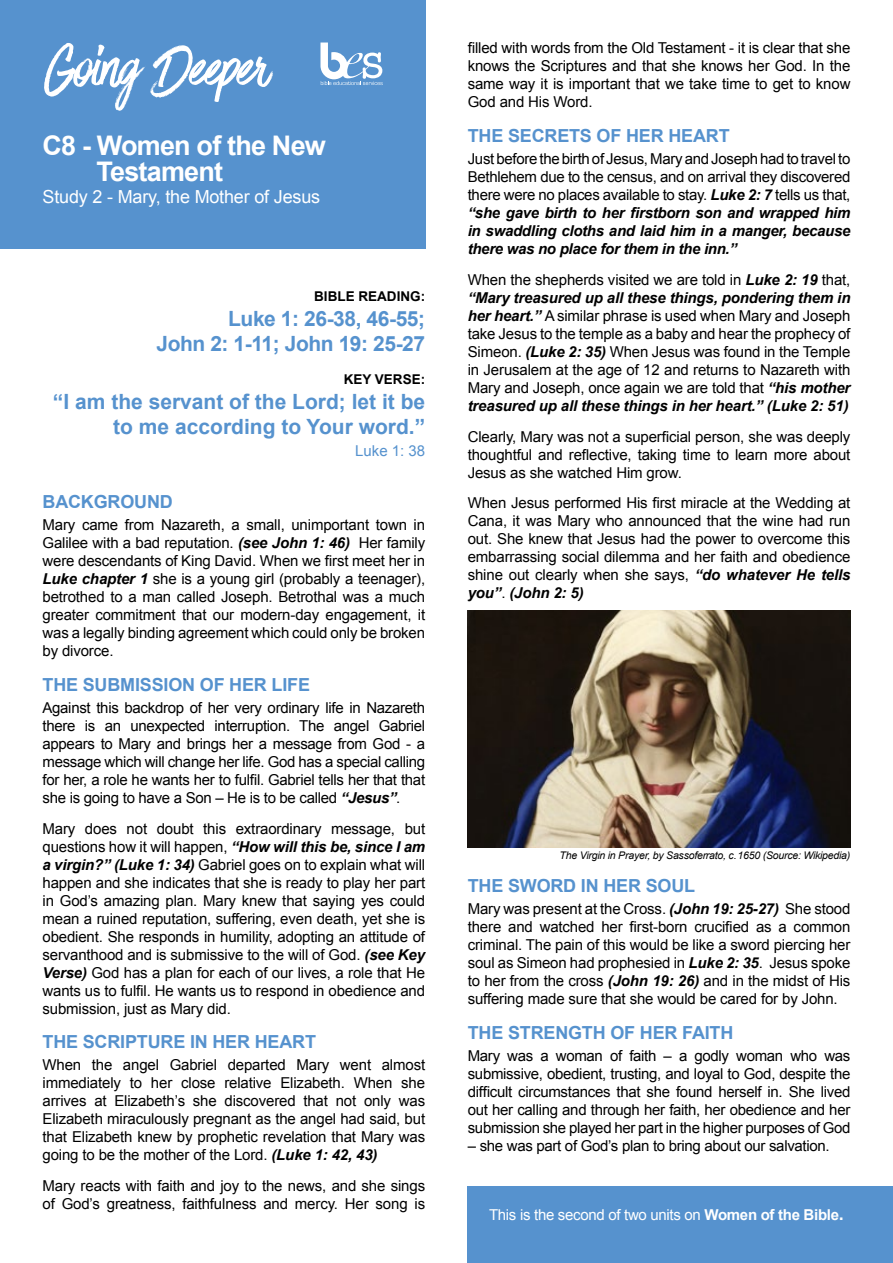
<style>
.page{position:relative;width:893px;height:1263px;background:#fff}
.page>*{position:absolute;margin:0;border:0;box-sizing:border-box;transform-origin:0 0}
.t1{font:66px "Have Heart One";letter-spacing:-.01em;color:#fff}
.t2{font:700 27px/26.4px "Arial";letter-spacing:-.03em;color:#fff}
.t3{font:700 21px/25.2px "Arial";color:#5692ce;text-align:right}
.t4{font:700 21px/25.2px "Arial";letter-spacing:-.02em;color:#5692ce;text-align:right}
.t5{font:700 18px "Arial";letter-spacing:-.01em;color:#5692ce}
.t6{font:18px "Arial";letter-spacing:-.01em;color:#fff}
.t7{font:15px/18px "Arial";letter-spacing:-.01em;color:#000;text-align:justify}
.t8{font:15px "Arial";letter-spacing:-.02em;color:#fff}
.t9{font:15px "Arial";color:#5692ce}
.t10{font:700 13.5px "Arial";color:#000}
.t11{font:italic 10.5px "Arial";letter-spacing:-.02em;color:#000}
.s1{font-weight:700;font-style:italic}
.s2{font-weight:700}
.s3{font-weight:700;font-size:18px}
</style>
<div class="page">
<div style="left:468px;top:1186px;width:425px;height:77px;background:#5692ce"></div>
<div style="left:0;top:0;width:425px;height:248px;background:#5692ce"></div>
<svg style="left:320px;top:43px;width:63px;height:42px"></svg>
<img style="left:468px;top:611px;width:382px;height:236px">
<h1 class="t1" style="left:45px;top:32px;width:225px">Going Deeper</h1>
<h2 class="t2" style="left:97px;top:133px;width:231px;text-indent:-54px">C8 - Women of the New<br>Testament</h2>
<p class="t6" style="left:43px;top:185px;width:279px">Study 2 - Mary, the Mother of Jesus</p>
<p class="t10" style="left:314px;top:287px;width:112px">BIBLE READING:</p>
<h3 class="t4" style="left:156px;top:307px;width:270px">Luke 1: 26-38, 46-55;<br>John 2: 1-11; John 19: 25-27</h3>
<p class="t10" style="left:344px;top:370px;width:83px">KEY VERSE:</p>
<h3 class="t3" style="left:53px;top:389px;width:374px">“I am the servant of the Lord; let it be to me according to Your word.”</h3>
<p class="t9" style="left:355px;top:440px;width:72px">Luke 1: 38</p>
<p class="t5" style="left:43px;top:490px;width:132px">BACKGROUND</p>
<p class="t7" style="left:43px;top:516px;width:384px">Mary came from Nazareth, a small, unimportant town in Galilee with a bad reputation. <span class="s1">(see John 1: 46)</span> Her family were descendants of King David. When we first meet her in <span class="s1">Luke chapter 1</span> she is a young girl (probably a teenager), betrothed to a man called Joseph. Betrothal was a much greater commitment that our modern-day engagement, it was a legally binding agreement which could only be broken by divorce.</p>
<p class="t5" style="left:43px;top:672px;width:269px">THE SUBMISSION OF HER LIFE</p>
<p class="t7" style="left:43px;top:699px;width:384px">Against this backdrop of her very ordinary life in Nazareth there is an unexpected interruption. The angel Gabriel appears to Mary and brings her a message from God - a message which will change her life. God has a special calling for her, a role he wants her to fulfil. Gabriel tells her that that she is going to have a Son – He is to be called <span class="s1">“Jesus”</span>.</p>
<p class="t7" style="left:43px;top:819px;width:384px">Mary does not doubt this extraordinary message, but questions how it will happen, <span class="s1">“How will this be, since I am a virgin?” (Luke 1: 34)</span> Gabriel goes on to explain what will happen and she indicates that she is ready to play her part in God’s amazing plan. Mary knew that saying yes could mean a ruined reputation, suffering, even death, yet she is obedient. She responds in humility, adopting an attitude of servanthood and is submissive to the will of God. <span class="s1">(see Key Verse)</span> God has a plan for each of our lives, a role that He wants us to fulfil. He wants us to respond in obedience and submission, just as Mary did.</p>
<p class="t5" style="left:43px;top:1030px;width:275px">THE SCRIPTURE IN HER HEART</p>
<p class="t7" style="left:43px;top:1056px;width:384px">When the angel Gabriel departed Mary went almost immediately to her close relative Elizabeth. When she arrives at Elizabeth’s she discovered that not only was Elizabeth miraculously pregnant as the angel had said, but that Elizabeth knew by prophetic revelation that Mary was going to be the mother of the Lord. <span class="s1">(Luke 1: 42, 43)</span></p>
<p class="t7" style="left:43px;top:1177px;width:384px">Mary reacts with faith and joy to the news, and she sings of God’s greatness, faithfulness and mercy. Her song is</p>
<p class="t7" style="left:468px;top:39px;width:384px">filled with words from the Old Testament - it is clear that she knows the Scriptures and that she knows her God. In the same way it is important that we take time to get to know God and His Word.</p>
<p class="t5" style="left:468px;top:124px;width:263px">THE SECRETS OF HER HEART</p>
<p class="t7" style="left:468px;top:150px;width:384px">Just before the birth of Jesus, Mary and Joseph had to travel to Bethlehem due to the census, and on arrival they discovered there were no places available to stay. <span class="s1">Luke 2: 7</span> tells us that, <span class="s1">“she gave birth to her firstborn son and wrapped him in swaddling cloths and laid him in a manger, because there was no place for them in the inn.”</span></p>
<p class="t7" style="left:468px;top:271px;width:384px">When the shepherds visited we are told in <span class="s1">Luke 2: 19</span> that, <span class="s1">“Mary treasured up all these things, pondering them in her heart.”</span> A similar phrase is used when Mary and Joseph take Jesus to the temple as a baby and hear the prophecy of Simeon. <span class="s1">(Luke 2: 35)</span> When Jesus was found in the Temple in Jerusalem at the age of 12 and returns to Nazareth with Mary and Joseph, once again we are told that <span class="s1">“his mother treasured up all these things in her heart.” (Luke 2: 51)</span></p>
<p class="t7" style="left:468px;top:427px;width:384px">Clearly, Mary was not a superficial person, she was deeply thoughtful and reflective, taking time to learn more about Jesus as she watched Him grow.</p>
<p class="t7" style="left:468px;top:494px;width:384px">When Jesus performed His first miracle at the Wedding at Cana, it was Mary who announced that the wine had run out. She knew that Jesus had the power to overcome this embarrassing social dilemma and her faith and obedience shine out clearly when she says, <span class="s1">“do whatever He tells you”</span>. <span class="s1">(John 2: 5)</span></p>
<p class="t11" style="left:560px;top:848px;width:292px">The Virgin in Prayer, by Sassoferrato, c.1650 (Source: Wikipedia)</p>
<p class="t5" style="left:468px;top:874px;width:229px">THE SWORD IN HER SOUL</p>
<p class="t7" style="left:468px;top:900px;width:384px">Mary was present at the Cross. <span class="s1">(John 19: 25-27)</span> She stood there and watched her first-born crucified as a common criminal. The pain of this would be like a sword piercing her soul as Simeon had prophesied in <span class="s1">Luke 2: 35</span>. Jesus spoke to her from the cross <span class="s1">(John 19: 26)</span> and in the midst of His suffering made sure that she would be cared for by John.</p>
<p class="t5" style="left:468px;top:1020px;width:267px">THE STRENGTH OF HER FAITH</p>
<p class="t7" style="left:468px;top:1047px;width:384px">Mary was a woman of faith – a godly woman who was submissive, obedient, trusting, and loyal to God, despite the difficult circumstances that she found herself in. She lived out her calling and through her faith, her obedience and her submission she played her part in the higher purposes of God</p>
<p class="t7" style="left:468px;top:1137px;width:363px">– she was part of God’s plan to bring about our salvation.</p>
<p class="t8" style="left:489px;top:1205px;width:356px">This is the second of two units on <span class="s2">Women of the Bible</span><span class="s3">.</span></p>
</div>
